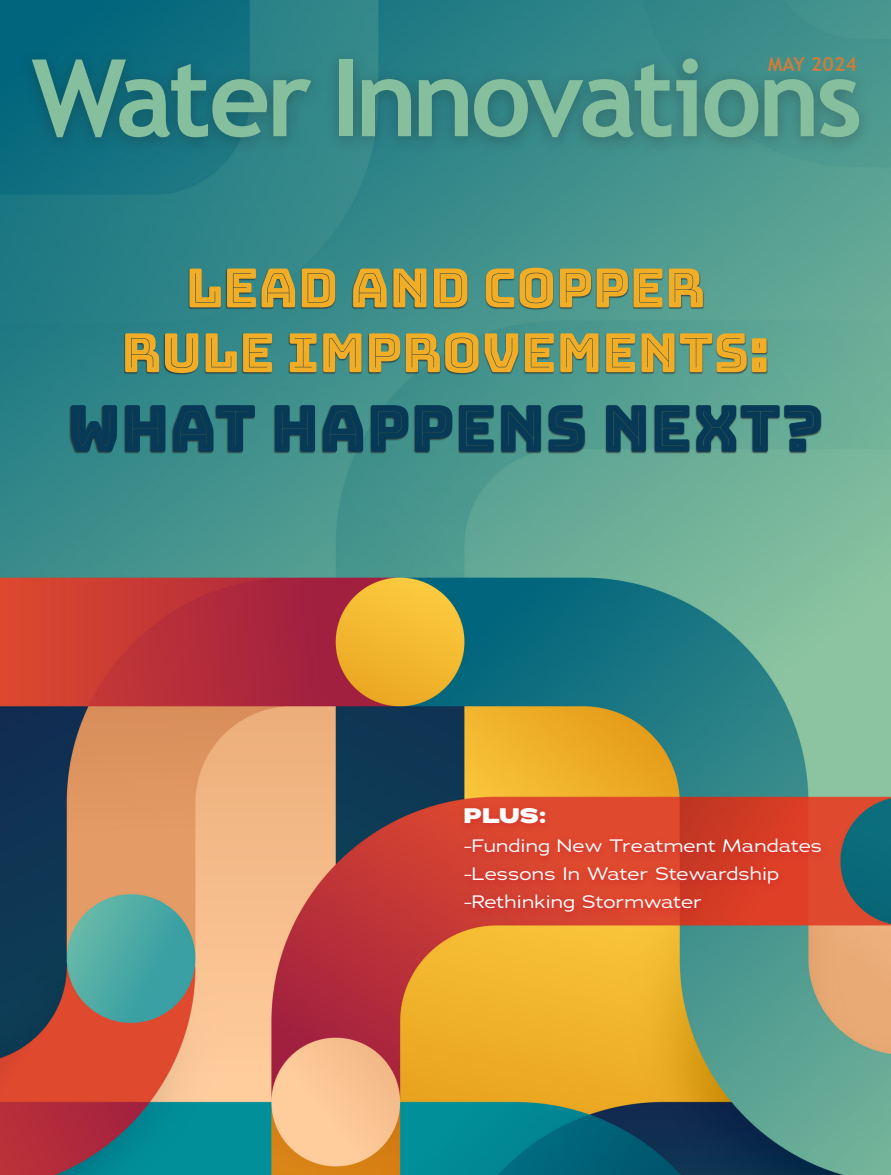
<style>
.page{position:relative;width:891px;height:1175px;background:#fff}
.page>*{position:absolute;margin:0;border:0;box-sizing:border-box;transform-origin:0 0}
.t1{font:64.5px "Bungee Inline";color:#063a57}
.t2{font:54px/64.8px "Bungee Inline";color:#f1ad26;text-align:center}
.t3{font:800 21px "Adrianna Extended";color:#fff}
.t4{font:700 19.5px "Trebuchet MS";letter-spacing:.005em;color:#ca7e3d}
.t5{font:18px "Adrianna Extended";color:#fff}
</style>
<div class="page">
<img style="left:0;top:0;width:891px;height:1174px">
<div style="left:18px;top:47px;width:856px;height:108px;background:#231f20;opacity:.3"></div>
<svg style="left:32px;top:59px;width:235px;height:78px;background:#458f89"></svg>
<svg style="left:273px;top:79px;width:38px;height:57px;background:#579d8f"></svg>
<div style="left:340px;top:59px;width:13px;height:77px;background:#85bf9e"></div>
<svg style="left:362px;top:79px;width:49px;height:57px;background:#5ea190"></svg>
<svg style="left:419px;top:79px;width:49px;height:57px;background:#5fa290"></svg>
<svg style="left:474px;top:58px;width:224px;height:79px;background:#54998d"></svg>
<svg style="left:705px;top:79px;width:53px;height:58px;background:#65a591"></svg>
<svg style="left:765px;top:79px;width:49px;height:57px;background:#68a893"></svg>
<svg style="left:820px;top:79px;width:39px;height:58px;background:#69a892"></svg>
<div style="left:124px;top:267px;width:644px;height:108px;background:#231f20;opacity:.75"></div>
<div style="left:70px;top:405px;width:752px;height:49px;background:#231f20;opacity:.75"></div>
<div style="left:458px;top:803px;width:370px;height:118px;background:#d1232a;opacity:.49"></div>
<p class="t4" style="left:768px;top:52px;width:91px">MAY 2024</p>
<p class="t2" style="left:121px;top:256px;width:650px">LEAD AND COPPER<br>RULE IMPROVEMENTS:</p>
<p class="t1" style="left:67px;top:391px;width:758px">WHAT HAPPENS NEXT?</p>
<p class="t3" style="left:464px;top:802px;width:84px">PLUS:</p>
<p class="t5" style="left:464px;top:834px;width:360px">-Funding New Treatment Mandates</p>
<p class="t5" style="left:464px;top:862px;width:317px">-Lessons In Water Stewardship</p>
<p class="t5" style="left:464px;top:890px;width:240px">-Rethinking Stormwater</p>
</div>
